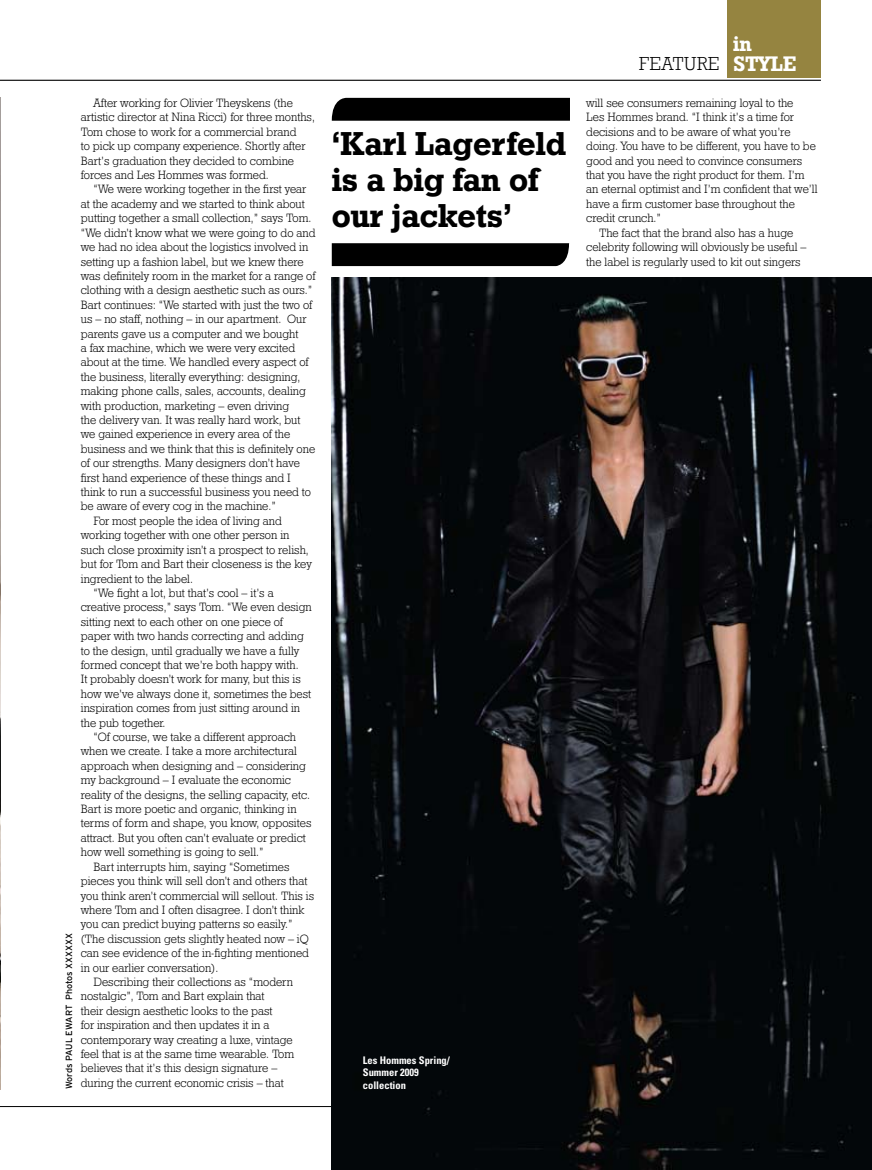
<style>
.page{position:relative;width:872px;height:1170px;background:#fff}
.page>*{position:absolute;margin:0;border:0;box-sizing:border-box;transform-origin:0 0}
.t1{font:33px/36px "Geometric Slab 712 BT Bold A";color:#000}
.t2{font:21px/19.5px "Geometric Slab 712 BT Bold A";color:#fff}
.t3{font:18.75px "Geometric Slab 712 BT Light A";color:#000}
.t4{font:12px/14.4px "Geometric Slab 712 BT Light A";color:#000}
.t5{font:700 condensed 10.5px/12.6px "Univers";color:#fff}
.t6{font:9px "Interstate";color:#000}
</style>
<div class="page">
<hr style="left:0;top:1106px;width:821px;height:1px;background:#000">
<hr style="left:0;top:80px;width:821px;height:1px;background:#000">
<div style="left:727px;top:0;width:94px;height:78px;background:#958440"></div>
<img style="left:0;top:98px;width:1px;height:991px">
<div style="left:332px;top:98px;width:238px;height:23px;background:#000"></div>
<div style="left:332px;top:243px;width:238px;height:23px;background:#000"></div>
<img style="left:332px;top:278px;width:540px;height:891px">
<p class="t6" style="left:64px;top:1089px;width:158px;rotate:-90deg">Words Paul Ewart Photos XXXXXX</p>
<p class="t4" style="left:81px;top:95px;width:236px;text-indent:13px">After working for Olivier Theyskens (the artistic director at Nina Ricci) for three months, Tom chose to work for a commercial brand<br>to pick up company experience. Shortly after Bart’s graduation they decided to combine forces and Les Hommes was formed.</p>
<p class="t4" style="left:94px;top:182px;width:214px">“We were working together in the first year</p>
<p class="t4" style="left:81px;top:196px;width:226px">at the academy and we started to think about</p>
<p class="t4" style="left:81px;top:211px;width:232px">putting together a small collection,” says Tom.</p>
<p class="t4" style="left:81px;top:225px;width:236px">“We didn’t know what we were going to do and</p>
<p class="t4" style="left:81px;top:239px;width:229px">we had no idea about the logistics involved in</p>
<p class="t4" style="left:81px;top:254px;width:224px">setting up a fashion label, but we knew there</p>
<p class="t4" style="left:81px;top:268px;width:236px">was definitely room in the market for a range of</p>
<p class="t4" style="left:81px;top:283px;width:233px">clothing with a design aesthetic such as ours.”</p>
<p class="t4" style="left:81px;top:297px;width:233px">Bart continues: “We started with just the two of</p>
<p class="t4" style="left:81px;top:311px;width:227px">us – no staff, nothing – in our apartment. Our</p>
<p class="t4" style="left:81px;top:326px;width:219px">parents gave us a computer and we bought</p>
<p class="t4" style="left:81px;top:340px;width:216px">a fax machine, which we were very excited</p>
<p class="t4" style="left:81px;top:355px;width:229px">about at the time. We handled every aspect of</p>
<p class="t4" style="left:81px;top:369px;width:221px">the business, literally everything: designing,</p>
<p class="t4" style="left:81px;top:383px;width:227px">making phone calls, sales, accounts, dealing</p>
<p class="t4" style="left:81px;top:398px;width:210px">with production, marketing – even driving</p>
<p class="t4" style="left:81px;top:412px;width:221px">the delivery van. It was really hard work, but</p>
<p class="t4" style="left:81px;top:427px;width:211px">we gained experience in every area of the</p>
<p class="t4" style="left:81px;top:441px;width:236px">business and we think that this is definitely one</p>
<p class="t4" style="left:81px;top:455px;width:221px">of our strengths. Many designers don’t have</p>
<p class="t4" style="left:81px;top:470px;width:211px">first hand experience of these things and I</p>
<p class="t4" style="left:81px;top:484px;width:232px">think to run a successful business you need to</p>
<p class="t4" style="left:81px;top:499px;width:196px">be aware of every cog in the machine.”</p>
<p class="t4" style="left:94px;top:513px;width:190px">For most people the idea of living and</p>
<p class="t4" style="left:81px;top:527px;width:210px">working together with one other person in</p>
<p class="t4" style="left:81px;top:542px;width:229px">such close proximity isn’t a prospect to relish,</p>
<p class="t4" style="left:81px;top:556px;width:232px">but for Tom and Bart their closeness is the key</p>
<p class="t4" style="left:81px;top:571px;width:114px">ingredient to the label.</p>
<p class="t4" style="left:94px;top:585px;width:182px">“We fight a lot, but that’s cool – it’s a</p>
<p class="t4" style="left:81px;top:599px;width:232px">creative process,” says Tom. “We even design</p>
<p class="t4" style="left:81px;top:614px;width:204px">sitting next to each other on one piece of</p>
<p class="t4" style="left:81px;top:628px;width:224px">paper with two hands correcting and adding</p>
<p class="t4" style="left:81px;top:643px;width:220px">to the design, until gradually we have a fully</p>
<p class="t4" style="left:81px;top:657px;width:219px">formed concept that we’re both happy with.</p>
<p class="t4" style="left:81px;top:671px;width:222px">It probably doesn’t work for many, but this is</p>
<p class="t4" style="left:81px;top:686px;width:232px">how we’ve always done it, sometimes the best</p>
<p class="t4" style="left:81px;top:700px;width:221px">inspiration comes from just sitting around in</p>
<p class="t4" style="left:81px;top:715px;width:86px">the pub together.</p>
<p class="t4" style="left:94px;top:729px;width:204px">“Of course, we take a different approach</p>
<p class="t4" style="left:81px;top:743px;width:218px">when we create. I take a more architectural</p>
<p class="t4" style="left:81px;top:758px;width:227px">approach when designing and – considering</p>
<p class="t4" style="left:81px;top:772px;width:212px">my background – I evaluate the economic</p>
<p class="t4" style="left:81px;top:787px;width:231px">reality of the designs, the selling capacity, etc.</p>
<p class="t4" style="left:81px;top:801px;width:217px">Bart is more poetic and organic, thinking in</p>
<p class="t4" style="left:81px;top:815px;width:232px">terms of form and shape, you know, opposites</p>
<p class="t4" style="left:81px;top:830px;width:226px">attract. But you often can’t evaluate or predict</p>
<p class="t4" style="left:81px;top:844px;width:184px">how well something is going to sell.”</p>
<p class="t4" style="left:94px;top:859px;width:197px">Bart interrupts him, saying “Sometimes</p>
<p class="t4" style="left:81px;top:873px;width:228px">pieces you think will sell don’t and others that</p>
<p class="t4" style="left:81px;top:887px;width:235px">you think aren’t commercial will sellout. This is</p>
<p class="t4" style="left:81px;top:902px;width:225px">where Tom and I often disagree. I don’t think</p>
<p class="t4" style="left:81px;top:916px;width:213px">you can predict buying patterns so easily.”</p>
<p class="t4" style="left:81px;top:931px;width:229px">(The discussion gets slightly heated now – iQ</p>
<p class="t4" style="left:81px;top:945px;width:230px">can see evidence of the in-fighting mentioned</p>
<p class="t4" style="left:81px;top:959px;width:139px">in our earlier conversation).</p>
<p class="t4" style="left:94px;top:974px;width:201px">Describing their collections as “modern</p>
<p class="t4" style="left:81px;top:988px;width:185px">nostalgic”, Tom and Bart explain that</p>
<p class="t4" style="left:81px;top:1003px;width:193px">their design aesthetic looks to the past</p>
<p class="t4" style="left:81px;top:1017px;width:190px">for inspiration and then updates it in a</p>
<p class="t4" style="left:81px;top:1031px;width:213px">contemporary way creating a luxe, vintage</p>
<p class="t4" style="left:81px;top:1046px;width:215px">feel that is at the same time wearable. Tom</p>
<p class="t4" style="left:81px;top:1060px;width:198px">believes that it’s this design signature –</p>
<p class="t4" style="left:81px;top:1075px;width:204px">during the current economic crisis – that</p>
<h1 class="t1" style="left:332px;top:125px;width:236px">‘Karl Lagerfeld is a big fan of our jackets’</h1>
<p class="t5" style="left:363px;top:1053px;width:88px">Les Hommes Spring/<br>Summer 2009 collection</p>
<h3 class="t3" style="left:639px;top:52px;width:83px">FEATURE</h3>
<h2 class="t2" style="left:733px;top:34px;width:65px">in<br>STYLE</h2>
<p class="t4" style="left:586px;top:95px;width:209px">will see consumers remaining loyal to the</p>
<p class="t4" style="left:586px;top:110px;width:209px">Les Hommes brand. “I think it’s a time for</p>
<p class="t4" style="left:586px;top:124px;width:206px">decisions and to be aware of what you’re</p>
<p class="t4" style="left:586px;top:139px;width:231px">doing. You have to be different, you have to be</p>
<p class="t4" style="left:586px;top:153px;width:217px">good and you need to convince consumers</p>
<p class="t4" style="left:586px;top:167px;width:220px">that you have the right product for them. I’m</p>
<p class="t4" style="left:586px;top:182px;width:233px">an eternal optimist and I’m confident that we’ll</p>
<p class="t4" style="left:586px;top:196px;width:210px">have a firm customer base throughout the</p>
<p class="t4" style="left:586px;top:211px;width:76px">credit crunch.”</p>
<p class="t4" style="left:599px;top:225px;width:196px">The fact that the brand also has a huge</p>
<p class="t4" style="left:586px;top:239px;width:222px">celebrity following will obviously be useful –</p>
<p class="t4" style="left:586px;top:254px;width:216px">the label is regularly used to kit out singers</p>
</div>
